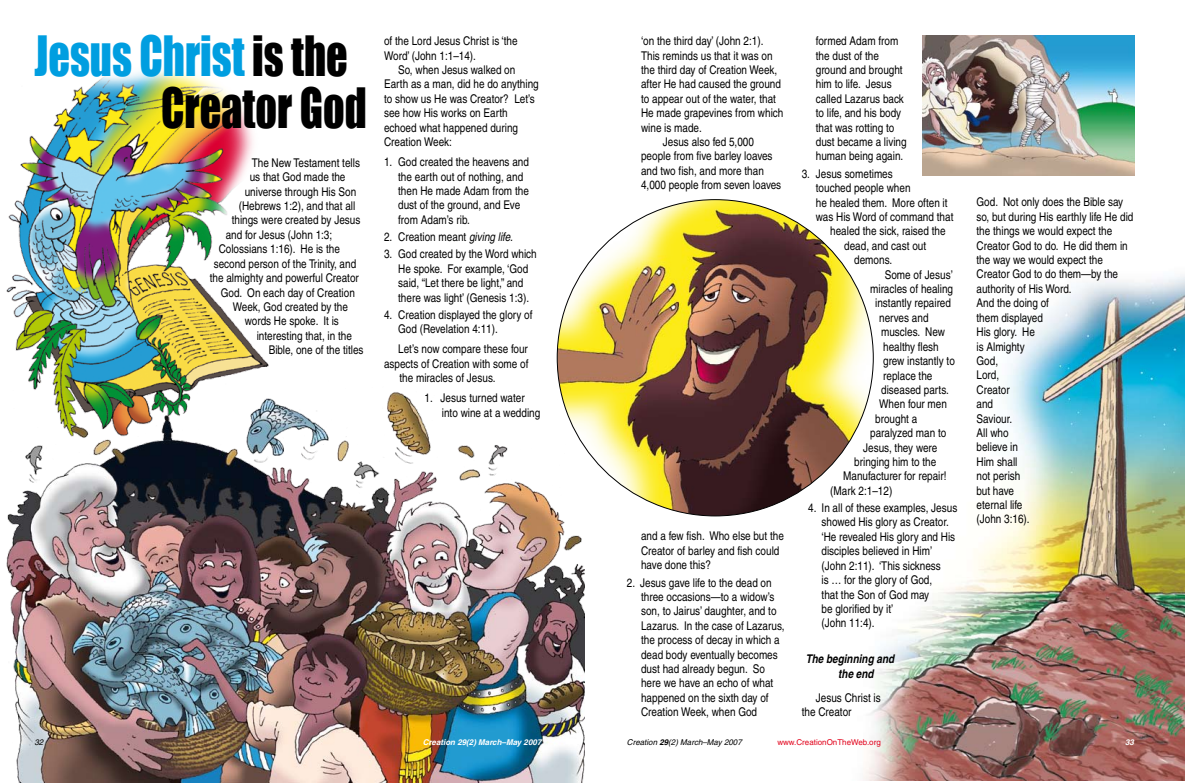
<style>
.page{position:relative;width:1185px;height:783px;background:#fff}
.page>*{position:absolute;margin:0;border:0;box-sizing:border-box;transform-origin:0 0}
.t1{font:51px/52px "Impact";color:#000;scale:.83 1}
.t2{font:12px/14.4px "Helvetica";color:#000;scale:.83 1}
.t3{font:italic 700 12px/14.4px "Helvetica";color:#000;scale:.83 1}
.t4{font:italic 8px "Helvetica";color:#000}
.t5{font:italic 700 8px "Helvetica";color:#fff}
.t6{font:8px "Helvetica";color:#e2001a}
.s1{color:#009ee0}
.s2{font-style:italic}
.s3{font-weight:700}
</style>
<div class="page">
<img style="left:6px;top:45px;width:287px;height:330px">
<img style="left:817px;top:248px;width:368px;height:532px">
<img style="left:6px;top:375px;width:578px;height:407px">
<img style="left:922px;top:36px;width:212px;height:140px">
<img style="left:557px;top:199px;width:316px;height:317px;border-radius:50%">
<h1 class="t1" style="left:161px;top:29px;width:250px;text-indent:-127px"><span class="s1">Jesus Christ</span> is the<br>Creator God</h1>
<p class="t2" style="left:252px;top:155px;width:132px">The New Testament tells</p>
<p class="t2" style="left:250px;top:170px;width:117px">us that God made the</p>
<p class="t2" style="left:245px;top:184px;width:136px">universe through His Son</p>
<p class="t2" style="left:239px;top:198px;width:142px">(Hebrews 1:2), and that all</p>
<p class="t2" style="left:232px;top:213px;width:157px">things were created by Jesus</p>
<p class="t2" style="left:226px;top:227px;width:130px">and for Jesus (John 1:3;</p>
<p class="t2" style="left:219px;top:242px;width:148px">Colossians 1:16). He is the</p>
<p class="t2" style="left:214px;top:256px;width:173px">second person of the Trinity, and</p>
<p class="t2" style="left:210px;top:270px;width:181px">the almighty and powerful Creator</p>
<p class="t2" style="left:221px;top:285px;width:163px">God. On each day of Creation</p>
<p class="t2" style="left:233px;top:299px;width:140px">Week, God created by the</p>
<p class="t2" style="left:245px;top:314px;width:115px">words He spoke. It is</p>
<p class="t2" style="left:257px;top:328px;width:116px">interesting that, in the</p>
<p class="t2" style="left:269px;top:342px;width:116px">Bible, one of the titles</p>
<p class="t2" style="left:384px;top:34px;width:162px">of the Lord Jesus Christ is ‘the<br>Word’ (John 1:1–14).</p>
<p class="t2" style="left:384px;top:63px;width:188px;text-indent:14px">So, when Jesus walked on<br>Earth as a man, did he do anything to show us He was Creator? Let’s see how His works on Earth echoed what happened during<br>Creation Week:</p>
<p class="t2" style="left:398px;top:155px;width:159px;text-indent:-14px">1. God created the heavens and the earth out of nothing, and then He made Adam from the dust of the ground, and Eve from Adam’s rib.</p>
<p class="t2" style="left:384px;top:229px;width:157px">2. Creation meant <span class="s2">giving life.</span></p>
<p class="t2" style="left:384px;top:247px;width:186px;text-align:center">3. God created by the Word which<br>He spoke. For example, ‘God said, “Let there be light,” and<br>there was light’ (Genesis 1:3).</p>
<p class="t2" style="left:398px;top:307px;width:163px;text-indent:-14px">4. Creation displayed the glory of<br>God (Revelation 4:11).</p>
<p class="t2" style="left:398px;top:342px;width:158px">Let’s now compare these four</p>
<p class="t2" style="left:384px;top:356px;width:176px">aspects of Creation with some of</p>
<p class="t2" style="left:400px;top:370px;width:117px">the miracles of Jesus.</p>
<p class="t2" style="left:442px;top:390px;width:120px;text-indent:-17px">1. Jesus turned water into wine at a wedding</p>
<p class="t2" style="left:641px;top:34px;width:149px">‘on the third day’ (John 2:1).</p>
<p class="t2" style="left:641px;top:48px;width:160px">This reminds us that it was on</p>
<p class="t2" style="left:641px;top:63px;width:166px">the third day of Creation Week,</p>
<p class="t2" style="left:641px;top:77px;width:170px">after He had caused the ground</p>
<p class="t2" style="left:641px;top:91px;width:164px">to appear out of the water, that</p>
<p class="t2" style="left:641px;top:106px;width:173px">He made grapevines from which</p>
<p class="t2" style="left:641px;top:120px;width:75px">wine is made.</p>
<p class="t2" style="left:663px;top:135px;width:111px">Jesus also fed 5,000</p>
<p class="t2" style="left:641px;top:149px;width:160px">people from five barley loaves</p>
<p class="t2" style="left:641px;top:163px;width:149px">and two fish, and more than</p>
<p class="t2" style="left:641px;top:178px;width:170px">4,000 people from seven loaves</p>
<p class="t2" style="left:641px;top:529px;width:174px">and a few fish. Who else but the<br>Creator of barley and fish could have done this?</p>
<p class="t2" style="left:641px;top:575px;width:175px;text-indent:-14px">2. Jesus gave life to the dead on three occasions—to a widow’s son, to Jairus’ daughter, and to<br>Lazarus. In the case of Lazarus, the process of decay in which a dead body eventually becomes dust had already begun. So here we have an echo of what happened on the sixth day of<br>Creation Week, when God</p>
<p class="t2" style="left:816px;top:34px;width:111px">formed Adam from the dust of the ground and brought him to life. Jesus called Lazarus back to life, and his body that was rotting to dust became a living human being again.</p>
<p class="t2" style="left:802px;top:166px;width:111px">3. Jesus sometimes</p>
<p class="t2" style="left:816px;top:181px;width:116px">touched people when</p>
<p class="t2" style="left:816px;top:195px;width:160px">he healed them. More often it</p>
<p class="t2" style="left:816px;top:209px;width:167px">was His Word of command that</p>
<p class="t2" style="left:830px;top:224px;width:141px">healed the sick, raised the</p>
<p class="t2" style="left:844px;top:238px;width:100px">dead, and cast out</p>
<p class="t2" style="left:854px;top:253px;width:47px">demons.</p>
<p class="t2" style="left:885px;top:267px;width:84px">Some of Jesus’</p>
<p class="t2" style="left:870px;top:281px;width:101px">miracles of healing</p>
<p class="t2" style="left:875px;top:296px;width:93px">instantly repaired</p>
<p class="t2" style="left:879px;top:310px;width:61px">nerves and</p>
<p class="t2" style="left:881px;top:325px;width:78px">muscles. New</p>
<p class="t2" style="left:883px;top:339px;width:69px">healthy flesh</p>
<p class="t2" style="left:883px;top:353px;width:88px">grew instantly to</p>
<p class="t2" style="left:883px;top:368px;width:61px">replace the</p>
<p class="t2" style="left:881px;top:382px;width:83px">diseased parts.</p>
<p class="t2" style="left:879px;top:397px;width:83px">When four men</p>
<p class="t2" style="left:875px;top:411px;width:52px">brought a</p>
<p class="t2" style="left:870px;top:425px;width:93px">paralyzed man to</p>
<p class="t2" style="left:863px;top:440px;width:91px">Jesus, they were</p>
<p class="t2" style="left:854px;top:454px;width:100px">bringing him to the</p>
<p class="t2" style="left:843px;top:469px;width:126px">Manufacturer for repair!</p>
<p class="t2" style="left:830px;top:483px;width:76px">(Mark 2:1–12)</p>
<p class="t2" style="left:821px;top:500px;width:165px;text-indent:-13px">4. In all of these examples, Jesus showed His glory as Creator. ‘He revealed His glory and His disciples believed in Him’ (John 2:11). ‘This sickness<br>is … for the glory of God,<br>that the Son of God may<br>be glorified by it’<br>(John 11:4).</p>
<p class="t3" style="left:838px;top:651px;width:69px;text-indent:-33px">The beginning and the end</p>
<p class="t2" style="left:802px;top:690px;width:97px;line-height:14px;text-indent:14px">Jesus Christ is the Creator</p>
<p class="t2" style="left:976px;top:195px;width:190px">God. Not only does the Bible say so, but during His earthly life He did the things we would expect the<br>Creator God to do. He did them in the way we would expect the<br>Creator God to do them—by the authority of His Word.<br>And the doing of<br>them displayed<br>His glory. He<br>is Almighty<br>God,<br>Lord,<br>Creator<br>and<br>Saviour.<br>All who<br>believe in<br>Him shall<br>not perish<br>but have<br>eternal life<br>(John 3:16).</p>
<p class="t4" style="left:34px;top:737px;width:10px">32</p>
<p class="t5" style="left:423px;top:736px;width:120px">Creation 29(2) March–May 2007</p>
<p class="t4" style="left:627px;top:737px;width:116px">Creation <span class="s3">29</span>(2) March–May 2007</p>
<p class="t6" style="left:777px;top:737px;width:105px">www.CreationOnTheWeb.org</p>
<p class="t5" style="left:1125px;top:736px;width:10px">33</p>
</div>
